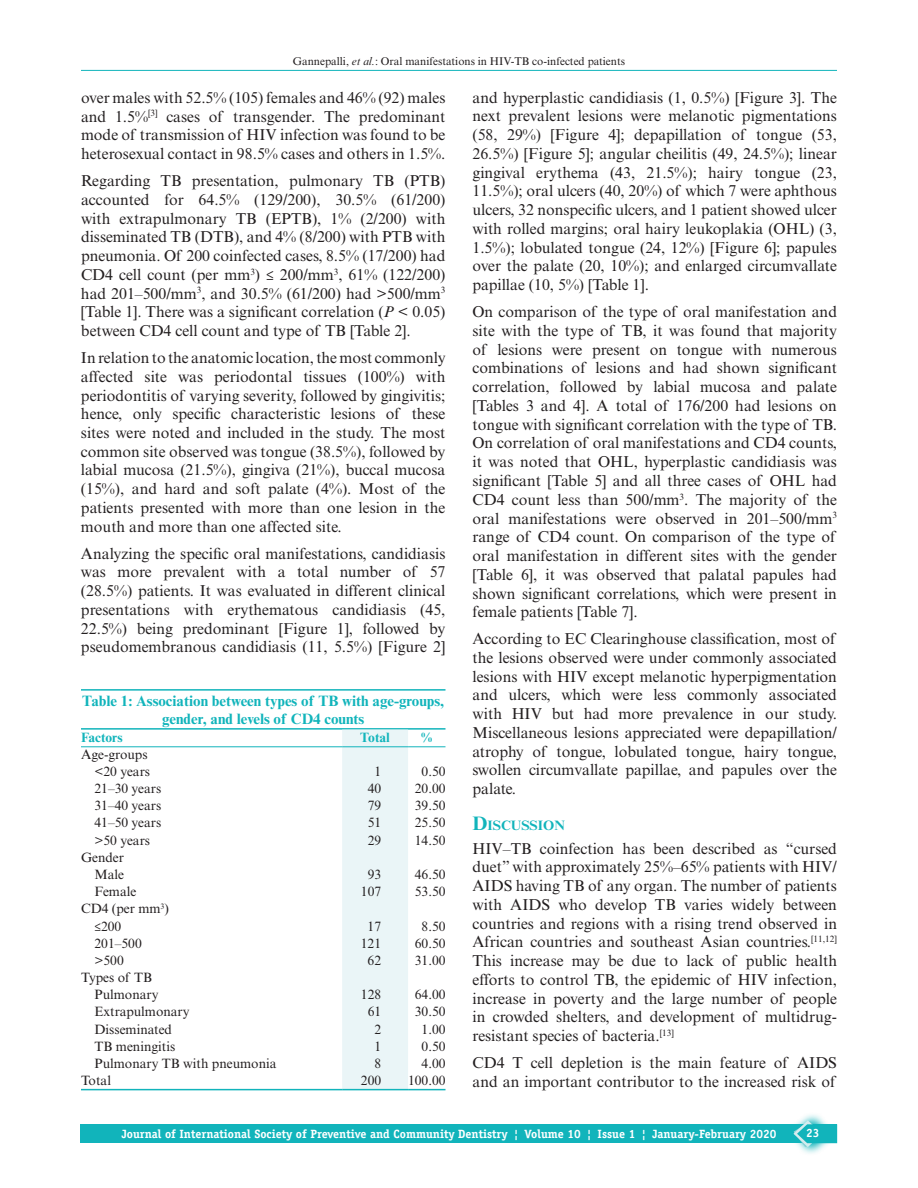
<style>
.page{position:relative;width:918px;height:1188px;background:#fff}
.page>*{position:absolute;margin:0;border:0;box-sizing:border-box;transform-origin:0 0}
.t1{font:15.75px/18.8px "Times New Roman MT Std";color:#231f20;text-align:justify}
.t2{font:700 15px/18px "Times New Roman MT Std";color:#11b4bb;text-align:center}
.t3{font:700 13.65px "Times New Roman MT Std";color:#11b4bb}
.t4{font:13.5px/17.2px "Times New Roman MT Std";color:#231f20;text-align:right}
.t5{font:700 13.5px "Times New Roman MT Std";color:#11b4bb}
.t6{font:700 12px "Officina Serif Std";color:#fff}
.t7{font:11.25px "Times New Roman MT Std";color:#231f20}
.s1{font-style:italic}
.s2{font-size:19.5px}
</style>
<div class="page">
<div style="left:81px;top:1124px;width:756px;height:19px;background:#11b4bb"></div>
<svg style="left:799px;top:1114px;width:25px;height:40px"></svg>
<svg style="left:793px;top:1120px;width:44px;height:27px"></svg>
<hr style="left:81px;top:70px;width:756px;height:1px;background:#11b4bb">
<hr style="left:81px;top:689px;width:365px;height:2px;background:#11b4bb">
<hr style="left:81px;top:728px;width:365px;height:2px;background:#11b4bb">
<div style="left:342px;top:730px;width:66px;height:359px;background:#eaf5f7"></div>
<hr style="left:81px;top:746px;width:261px;height:1px;background:#11b4bb">
<hr style="left:342px;top:746px;width:66px;height:1px;background:#11b4bb">
<hr style="left:408px;top:746px;width:38px;height:1px;background:#11b4bb">
<hr style="left:81px;top:1089px;width:261px;height:1px;background:#11b4bb">
<hr style="left:342px;top:1089px;width:66px;height:1px;background:#11b4bb">
<hr style="left:408px;top:1089px;width:38px;height:1px;background:#11b4bb">
<p class="t7" style="left:293px;top:54px;width:334px">Gannepalli, <span class="s1">et al.</span>: Oral manifestations in HIV-TB co-infected patients</p>
<p class="t1" style="left:81px;top:88px;width:366px">over males with 52.5% (105) females and 46% (92) males and 1.5%<sup>[3]</sup> cases of transgender. The predominant mode of transmission of HIV infection was found to be heterosexual contact in 98.5% cases and others in 1.5%.</p>
<p class="t1" style="left:81px;top:171px;width:366px">Regarding TB presentation, pulmonary TB (PTB) accounted for 64.5% (129/200), 30.5% (61/200) with extrapulmonary TB (EPTB), 1% (2/200) with disseminated TB (DTB), and 4% (8/200) with PTB with pneumonia. Of 200 coinfected cases, 8.5% (17/200) had CD4 cell count (per mm<sup>3</sup>) ≤ 200/mm<sup>3</sup>, 61% (122/200) had 201–500/mm<sup>3</sup>, and 30.5% (61/200) had &gt;500/mm<sup>3 </sup>[Table 1]. There was a significant correlation (<span class="s1">P</span> &lt; 0.05) between CD4 cell count and type of TB [Table 2].</p>
<p class="t1" style="left:81px;top:348px;width:366px">In relation to the anatomic location, the most commonly affected site was periodontal tissues (100%) with periodontitis of varying severity, followed by gingivitis; hence, only specific characteristic lesions of these sites were noted and included in the study. The most common site observed was tongue (38.5%), followed by labial mucosa (21.5%), gingiva (21%), buccal mucosa (15%), and hard and soft palate (4%). Most of the patients presented with more than one lesion in the mouth and more than one affected site.</p>
<p class="t1" style="left:81px;top:544px;width:366px">Analyzing the specific oral manifestations, candidiasis was more prevalent with a total number of 57 (28.5%) patients. It was evaluated in different clinical presentations with erythematous candidiasis (45, 22.5%) being predominant [Figure 1], followed by pseudomembranous candidiasis (11, 5.5%) [Figure 2]</p>
<p class="t1" style="left:472px;top:88px;width:366px">and hyperplastic candidiasis (1, 0.5%) [Figure 3]. The next prevalent lesions were melanotic pigmentations (58, 29%) [Figure 4]; depapillation of tongue (53, 26.5%) [Figure 5]; angular cheilitis (49, 24.5%); linear gingival erythema (43, 21.5%); hairy tongue (23, 11.5%); oral ulcers (40, 20%) of which 7 were aphthous ulcers, 32 nonspecific ulcers, and 1 patient showed ulcer with rolled margins; oral hairy leukoplakia (OHL) (3, 1.5%); lobulated tongue (24, 12%) [Figure 6]; papules over the palate (20, 10%); and enlarged circumvallate papillae (10, 5%) [Table 1].</p>
<p class="t1" style="left:472px;top:302px;width:366px">On comparison of the type of oral manifestation and site with the type of TB, it was found that majority of lesions were present on tongue with numerous combinations of lesions and had shown significant correlation, followed by labial mucosa and palate [Tables 3 and 4]. A total of 176/200 had lesions on tongue with significant correlation with the type of TB.<br>On correlation of oral manifestations and CD4 counts, it was noted that OHL, hyperplastic candidiasis was significant [Table 5] and all three cases of OHL had CD4 count less than 500/mm<sup>3</sup>. The majority of the oral manifestations were observed in 201–500/mm<sup>3 </sup>range of CD4 count. On comparison of the type of oral manifestation in different sites with the gender [Table 6], it was observed that palatal papules had shown significant correlations, which were present in female patients [Table 7].</p>
<p class="t1" style="left:472px;top:630px;width:366px">According to EC Clearinghouse classification, most of the lesions observed were under commonly associated lesions with HIV except melanotic hyperpigmentation and ulcers, which were less commonly associated with HIV but had more prevalence in our study.<br>Miscellaneous lesions appreciated were depapillation/ atrophy of tongue, lobulated tongue, hairy tongue, swollen circumvallate papillae, and papules over the palate.</p>
<p class="t3" style="left:473px;top:817px;width:94px"><span class="s2">D</span>ISCUSSION</p>
<p class="t1" style="left:472px;top:839px;width:366px">HIV–TB coinfection has been described as “cursed duet” with approximately 25%–65% patients with HIV/ AIDS having TB of any organ. The number of patients with AIDS who develop TB varies widely between countries and regions with a rising trend observed in African countries and southeast Asian countries.<sup>[11,12] </sup>This increase may be due to lack of public health efforts to control TB, the epidemic of HIV infection, increase in poverty and the large number of people in crowded shelters, and development of multidrug&shy;resistant species of bacteria.<sup>[13]</sup></p>
<p class="t1" style="left:473px;top:1053px;width:366px">CD4 T cell depletion is the main feature of AIDS and an important contributor to the increased risk of</p>
<p class="t2" style="left:82px;top:691px;width:364px">Table 1: Association between types of TB with age-groups, gender, and levels of CD4 counts</p>
<p class="t5" style="left:81px;top:729px;width:43px">Factors</p>
<p class="t5" style="left:360px;top:729px;width:31px">Total</p>
<p class="t5" style="left:421px;top:729px;width:13px">%</p>
<p class="t4" style="left:81px;top:746px;width:71px">Age-groups &lt;20 years</p>
<p class="t4" style="left:374px;top:763px;width:8px">1</p>
<p class="t4" style="left:422px;top:763px;width:25px">0.50</p>
<p class="t4" style="left:95px;top:780px;width:68px">21–30 years</p>
<p class="t4" style="left:368px;top:780px;width:15px">40</p>
<p class="t4" style="left:415px;top:780px;width:32px">20.00</p>
<p class="t4" style="left:95px;top:797px;width:68px">31–40 years</p>
<p class="t4" style="left:368px;top:797px;width:15px">79</p>
<p class="t4" style="left:415px;top:797px;width:32px">39.50</p>
<p class="t4" style="left:95px;top:814px;width:68px">41–50 years</p>
<p class="t4" style="left:368px;top:814px;width:15px">51</p>
<p class="t4" style="left:415px;top:814px;width:32px">25.50</p>
<p class="t4" style="left:95px;top:831px;width:57px">&gt;50 years</p>
<p class="t4" style="left:368px;top:831px;width:15px">29</p>
<p class="t4" style="left:415px;top:831px;width:32px">14.50</p>
<p class="t4" style="left:81px;top:849px;width:45px">Gender<br>Male</p>
<p class="t4" style="left:368px;top:866px;width:15px">93</p>
<p class="t4" style="left:415px;top:866px;width:32px">46.50</p>
<p class="t4" style="left:95px;top:883px;width:43px">Female</p>
<p class="t4" style="left:361px;top:883px;width:22px">107</p>
<p class="t4" style="left:415px;top:883px;width:32px">53.50</p>
<p class="t4" style="left:95px;top:900px;width:76px;text-align:left;text-indent:-13px">CD4 (per mm<sup>3</sup>) ≤200</p>
<p class="t4" style="left:368px;top:917px;width:15px">17</p>
<p class="t4" style="left:422px;top:917px;width:25px">8.50</p>
<p class="t4" style="left:95px;top:935px;width:49px">201–500</p>
<p class="t4" style="left:361px;top:935px;width:22px">121</p>
<p class="t4" style="left:415px;top:935px;width:32px">60.50</p>
<p class="t4" style="left:95px;top:952px;width:31px">&gt;500</p>
<p class="t4" style="left:368px;top:952px;width:15px">62</p>
<p class="t4" style="left:415px;top:952px;width:32px">31.00</p>
<p class="t4" style="left:95px;top:969px;width:65px;text-align:left;text-indent:-14px">Types of TB<br>Pulmonary</p>
<p class="t4" style="left:361px;top:986px;width:22px">128</p>
<p class="t4" style="left:415px;top:986px;width:32px">64.00</p>
<p class="t4" style="left:95px;top:1003px;width:97px">Extrapulmonary</p>
<p class="t4" style="left:368px;top:1003px;width:15px">61</p>
<p class="t4" style="left:415px;top:1003px;width:32px">30.50</p>
<p class="t4" style="left:95px;top:1020px;width:79px">Disseminated</p>
<p class="t4" style="left:374px;top:1020px;width:8px">2</p>
<p class="t4" style="left:422px;top:1020px;width:25px">1.00</p>
<p class="t4" style="left:95px;top:1038px;width:82px">TB meningitis</p>
<p class="t4" style="left:374px;top:1038px;width:8px">1</p>
<p class="t4" style="left:422px;top:1038px;width:25px">0.50</p>
<p class="t4" style="left:95px;top:1055px;width:184px">Pulmonary TB with pneumonia</p>
<p class="t4" style="left:374px;top:1055px;width:8px">8</p>
<p class="t4" style="left:422px;top:1055px;width:25px">4.00</p>
<p class="t4" style="left:81px;top:1072px;width:31px">Total</p>
<p class="t4" style="left:361px;top:1072px;width:22px">200</p>
<p class="t4" style="left:408px;top:1072px;width:39px">100.00</p>
<p class="t6" style="left:122px;top:1126px;width:656px">Journal of International Society of Preventive and Community Dentistry ¦ Volume 10 ¦ Issue 1 ¦ January-February 2020</p>
<p class="t6" style="left:806px;top:1126px;width:15px">23</p>
</div>
